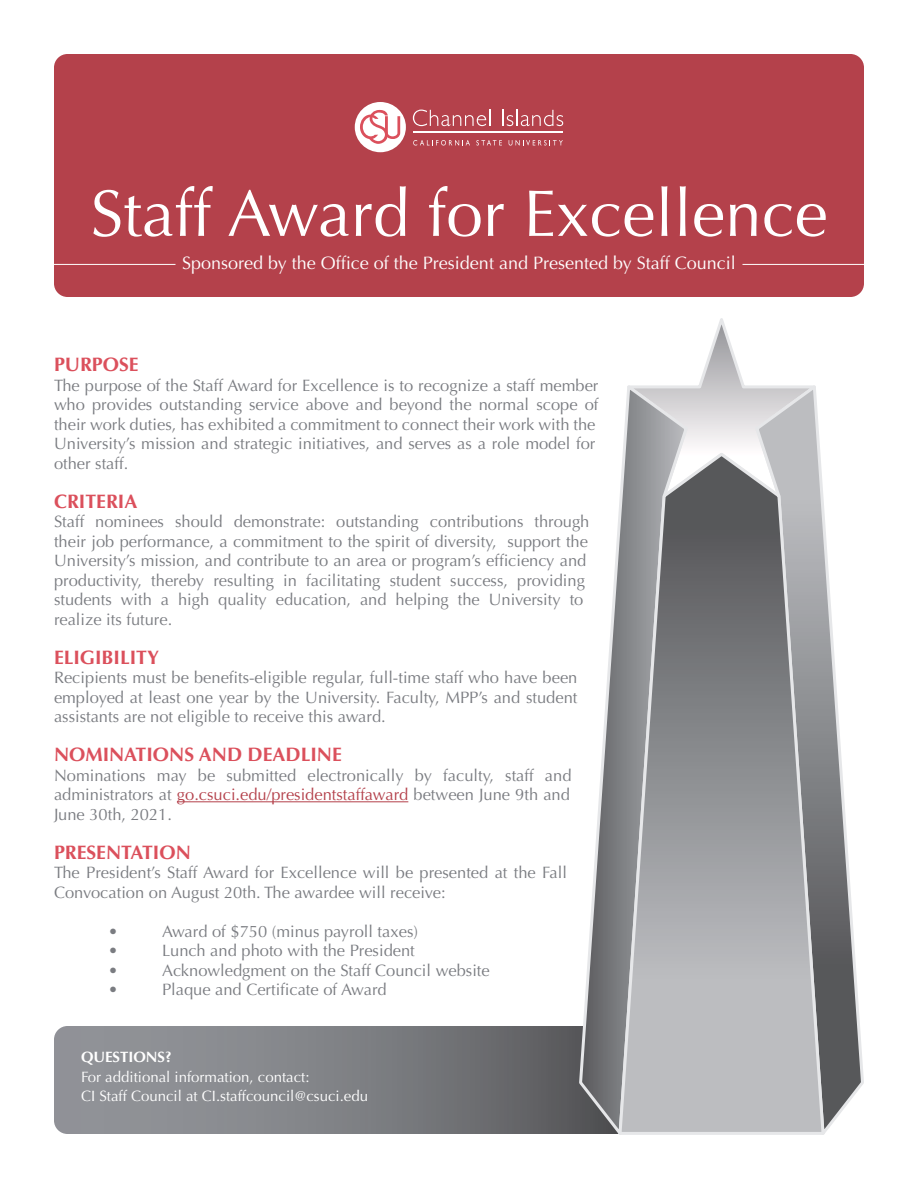
<style>
.page{position:relative;width:918px;height:1188px;background:#fff}
.page>*{position:absolute;margin:0;border:0;box-sizing:border-box;transform-origin:0 0}
.t1{font:66px "Optima";color:#fff}
.t2{font:700 19.5px "Optima";color:#db505c}
.t3{font:18px "Optima";color:#fff}
.t4{font:16.5px/19.5px "Optima";color:#7a7c81}
.t5{font:15px "Optima";color:#fff}
.t6{font:700 15px "Optima";color:#fff}
.s1{color:#b4414b}
</style>
<div class="page">
<div style="left:54px;top:54px;width:810px;height:243px;background:#b4414b;border-radius:14px"></div>
<svg style="left:54px;top:1026px;width:525px;height:108px;background:#7e7f83"></svg>
<hr style="left:177px;top:801px;width:231px;height:1px;background:#b4414b">
<svg style="left:690px;top:318px;width:63px;height:126px"></svg>
<svg style="left:579px;top:385px;width:111px;height:749px"></svg>
<svg style="left:753px;top:385px;width:111px;height:746px"></svg>
<svg style="left:617px;top:451px;width:209px;height:684px;background:#999b9e"></svg>
<div style="left:355px;top:102px;width:51px;height:50px;background:#fff;border-radius:50%"></div>
<svg style="left:360px;top:110px;width:40px;height:34px"></svg>
<hr style="left:413px;top:131px;width:150px;height:1px;background:#fff">
<svg style="left:413px;top:110px;width:78px;height:16px"></svg>
<svg style="left:502px;top:110px;width:61px;height:16px"></svg>
<svg style="left:413px;top:140px;width:57px;height:6px"></svg>
<svg style="left:476px;top:140px;width:26px;height:6px"></svg>
<svg style="left:509px;top:140px;width:54px;height:6px"></svg>
<hr style="left:54px;top:264px;width:122px;height:1px;background:#fff">
<hr style="left:742px;top:264px;width:122px;height:1px;background:#fff">
<p class="t1" style="left:90px;top:175px;width:739px">Staff Award for Excellence</p>
<p class="t3" style="left:182px;top:252px;width:555px">Sponsored by the Office of the President and Presented by Staff Council</p>
<p class="t2" style="left:54px;top:353px;width:86px">PURPOSE</p>
<p class="t4" style="left:54px;top:376px;width:546px">The purpose of the Staff Award for Excellence is to recognize a staff member who provides outstanding service above and beyond the normal scope of their work duties, has exhibited a commitment to connect their work with the University’s mission and strategic initiatives, and serves as a role model for other staff.</p>
<p class="t2" style="left:54px;top:490px;width:85px">CRITERIA</p>
<p class="t4" style="left:54px;top:512px;width:537px">Staff nominees should demonstrate: outstanding contributions through their job performance, a commitment to the spirit of diversity, support the University’s mission, and contribute to an area or program’s efficiency and productivity, thereby resulting in facilitating student success, providing students with a high quality education, and helping the University to realize its future.</p>
<p class="t2" style="left:54px;top:646px;width:107px">ELIGIBILITY</p>
<p class="t4" style="left:54px;top:668px;width:525px;text-align:justify">Recipients must be benefits-eligible regular, full-time staff who have been employed at least one year by the University. Faculty, MPP’s and student assistants are not eligible to receive this award.</p>
<p class="t2" style="left:54px;top:743px;width:289px">NOMINATIONS AND DEADLINE</p>
<p class="t4" style="left:54px;top:766px;width:519px;text-align:justify">Nominations may be submitted electronically by faculty, staff and administrators at <span class="s1">go.csuci.edu/presidentstaffaward</span> between June 9th and June 30th, 2021.</p>
<p class="t2" style="left:54px;top:841px;width:138px">PRESENTATION</p>
<p class="t4" style="left:54px;top:863px;width:514px">The President’s Staff Award for Excellence will be presented at the Fall<br>Convocation on August 20th. The awardee will receive:</p>
<p class="t4" style="left:108px;top:922px;width:11px">•</p>
<p class="t4" style="left:162px;top:922px;width:257px">Award of $750 (minus payroll taxes)</p>
<p class="t4" style="left:108px;top:941px;width:11px">•</p>
<p class="t4" style="left:162px;top:941px;width:254px">Lunch and photo with the President</p>
<p class="t4" style="left:108px;top:961px;width:11px">•</p>
<p class="t4" style="left:162px;top:961px;width:329px">Acknowledgment on the Staff Council website</p>
<p class="t4" style="left:108px;top:980px;width:11px">•</p>
<p class="t4" style="left:162px;top:980px;width:226px">Plaque and Certificate of Award</p>
<p class="t6" style="left:81px;top:1048px;width:92px">QUESTIONS?</p>
<p class="t5" style="left:81px;top:1068px;width:230px">For additional information, contact:</p>
<p class="t5" style="left:81px;top:1087px;width:289px">CI Staff Council at CI.staffcouncil@csuci.edu</p>
</div>
